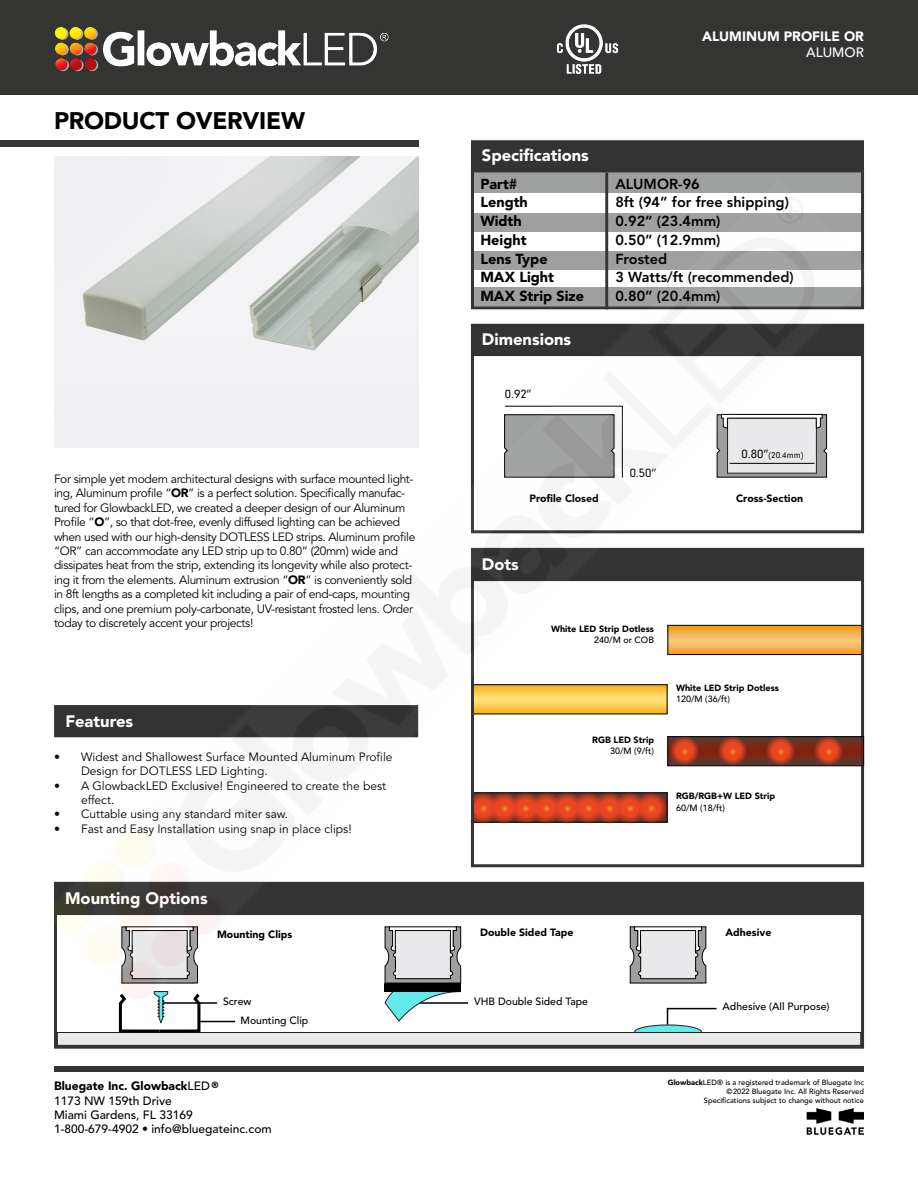
<style>
.page{position:relative;width:918px;height:1188px;background:#fff}
.page>*{position:absolute;margin:0;border:0;box-sizing:border-box;transform-origin:0 0}
.t1{font:900 24px "Avenir";letter-spacing:-.01em;color:#000101}
.t2{font:900 16.5px "Avenir LT Std";color:#fff}
.t3{font:800 14.4px/18.8px "Avenir LT Std";color:#000}
.t4{font:900 14.4px/18.8px "Avenir LT Std";color:#000}
.t5{font:900 13.5px "Avenir LT Std";color:#fff}
.t6{font:500 13.5px "Avenir LT Std";color:#fff}
.t7{font:12.6px "Neuzeit Gro TOT";color:#000}
.t8{font:12px/14.4px "Avenir LT Std";letter-spacing:-.03em;color:#000}
.t9{font:12px/14.4px "Avenir LT Std";color:#000}
.t10{font:500 12px/14.4px "Avenir LT Std";color:#000}
.t11{font:900 10.5px "Avenir LT Std";color:#000}
.t12{font:500 10.5px/19.4px "Avenir LT Std";color:#000}
.t13{font:900 9px "Avenir LT Std";color:#000}
.t14{font:500 9px "Avenir LT Std";color:#000}
.t15{font:9px "Neuzeit Gro TOT";color:#000}
.t16{font:900 8.85px "Avenir LT Std";color:#000}
.t17{font:500 7.5px/9px "Avenir LT Std";color:#000;text-align:right}
.t18{font:7.5px/9px "Avenir LT Std";color:#000;text-align:right}
.s1{font-weight:900}
.s2{font-size:12.6px}
</style>
<div class="page">
<div style="left:473px;top:169px;width:390px;height:23px;background:#9e9f9f"></div>
<div style="left:471px;top:140px;width:393px;height:32px;background:#333;border:2px solid #333"></div>
<img style="left:807px;top:1108px;width:57px;height:28px">
<div style="left:0;top:0;width:918px;height:94px;background:#343433"></div>
<img style="left:55px;top:27px;width:334px;height:45px">
<div style="left:0;top:140px;width:418px;height:7px;background:#343433"></div>
<div style="left:54px;top:1066px;width:810px;height:6px;background:#343433"></div>
<hr style="left:605px;top:173px;width:3px;height:136px;background:#343433">
<img style="left:556px;top:24px;width:63px;height:50px">
<img style="left:54px;top:157px;width:364px;height:22px">
<svg style="left:389px;top:1009px;width:23px;height:13px"></svg>
<div style="left:57px;top:1032px;width:804px;height:14px;background:#e9e9eb;border:1px solid #241f21"></div>
<svg style="left:634px;top:1009px;width:84px;height:24px"></svg>
<svg style="left:117px;top:1009px;width:86px;height:25px"></svg>
<hr style="left:198px;top:1021px;width:37px;height:1px;background:#000">
<img style="left:51px;top:179px;width:814px;height:830px">
<h1 class="t1" style="left:54px;top:100px;width:253px">PRODUCT OVERVIEW</h1>
<p class="t8" style="left:54px;top:472px;width:363px">For simple yet modern architectural designs with surface mounted light&shy;ing, Aluminum profile “<span class="s1">OR</span>” is a perfect solution. Specifically manufac&shy;tured for GlowbackLED, we created a deeper design of our Aluminum Profile “<span class="s1">O</span>”, so that dot-free, evenly diffused lighting can be achieved when used with our high-density DOTLESS LED strips. Aluminum profile “OR” can accommodate any LED strip up to 0.80” (20mm) wide and dissipates heat from the strip, extending its longevity while also protect&shy;ing it from the elements. Aluminum extrusion “<span class="s1">OR</span>” is conveniently sold in 8ft lengths as a completed kit including a pair of end-caps, mounting clips, and one premium poly-carbonate, UV-resistant frosted lens. Order today to discretely accent your projects!</p>
<h2 class="t2" style="left:65px;top:712px;width:69px">Features</h2>
<p class="t9" style="left:81px;top:750px;width:313px;text-indent:-27px">• Widest and Shallowest Surface Mounted Aluminum Profile<br>Design for DOTLESS LED Lighting.</p>
<p class="t9" style="left:81px;top:779px;width:307px;text-indent:-27px">• A GlowbackLED Exclusive! Engineered to create the best effect.</p>
<p class="t9" style="left:54px;top:807px;width:236px">• Cuttable using any standard miter saw.</p>
<p class="t9" style="left:54px;top:822px;width:299px">• Fast and Easy Installation using snap in place clips!</p>
<h2 class="t2" style="left:65px;top:888px;width:144px">Mounting Options</h2>
<p class="t11" style="left:217px;top:928px;width:77px">Mounting Clips</p>
<p class="t12" style="left:241px;top:992px;width:69px;text-indent:-17px">Screw<br>Mounting Clip</p>
<p class="t5" style="left:702px;top:28px;width:163px">ALUMINUM PROFILE OR</p>
<p class="t6" style="left:806px;top:45px;width:59px">ALUMOR</p>
<h2 class="t2" style="left:482px;top:145px;width:108px">Specifications</h2>
<p class="t4" style="left:480px;top:174px;width:105px">Part#<br>Length<br>Width<br>Height<br>Lens Type<br>MAX Light<br>MAX Strip Size</p>
<p class="t3" style="left:615px;top:174px;width:180px">ALUMOR-96<br>8ft (94” for free shipping)<br>0.92” (23.4mm)<br>0.50” (12.9mm)<br>Frosted<br>3 Watts/ft (recommended)<br>0.80” (20.4mm)</p>
<h2 class="t2" style="left:482px;top:329px;width:91px">Dimensions</h2>
<p class="t7" style="left:505px;top:387px;width:28px">0.92”</p>
<p class="t7" style="left:630px;top:466px;width:28px">0.50”</p>
<p class="t15" style="left:742px;top:450px;width:63px"><span class="s2">0.80”</span>(20.4mm)</p>
<p class="t11" style="left:529px;top:492px;width:71px">Profile Closed</p>
<p class="t11" style="left:736px;top:492px;width:69px">Cross-Section</p>
<h2 class="t2" style="left:482px;top:554px;width:38px">Dots</h2>
<p class="t13" style="left:551px;top:623px;width:104px">White LED Strip Dotless</p>
<p class="t14" style="left:594px;top:635px;width:61px">240/M or COB</p>
<p class="t13" style="left:592px;top:734px;width:63px">RGB LED Strip</p>
<p class="t14" style="left:610px;top:746px;width:46px">30/M (9/ft)</p>
<p class="t13" style="left:676px;top:683px;width:104px">White LED Strip Dotless</p>
<p class="t14" style="left:676px;top:694px;width:56px">120/M (36/ft)</p>
<p class="t13" style="left:676px;top:791px;width:101px">RGB/RGB+W LED Strip</p>
<p class="t14" style="left:676px;top:802px;width:51px">60/M (18/ft)</p>
<p class="t11" style="left:480px;top:926px;width:95px">Double Sided Tape</p>
<p class="t11" style="left:725px;top:926px;width:47px">Adhesive</p>
<p class="t12" style="left:474px;top:992px;width:115px">VHB Double Sided Tape</p>
<p class="t12" style="left:723px;top:997px;width:108px">Adhesive (All Purpose)</p>
<p class="t16" style="left:211px;top:1079px;width:9px">®</p>
<p class="t17" style="left:668px;top:1078px;width:198px"><span class="s1">Glowback</span>LED is a registered trademark of Bluegate Inc ©2022 Bluegate Inc. All Rights Reserved<br>Specifications subject to change without notice</p>
<p class="t17" style="left:717px;top:1078px;width:7px">®</p>
<p class="t18" style="left:671px;top:1078px;width:194px"><span class="s1">Glowback</span>LED® is a registered trademark of Bluegate Inc ©2021 Bluegate Inc. All Rights Reserved<br>Specifications subject to change without notice</p>
<p class="t10" style="left:54px;top:1079px;width:219px"><span class="s1">Bluegate Inc. Glowback</span>LED<br>1173 NW 159th Drive<br>Miami Gardens, FL 33169<br>1-800-679-4902 • info@bluegateinc.com</p>
</div>
